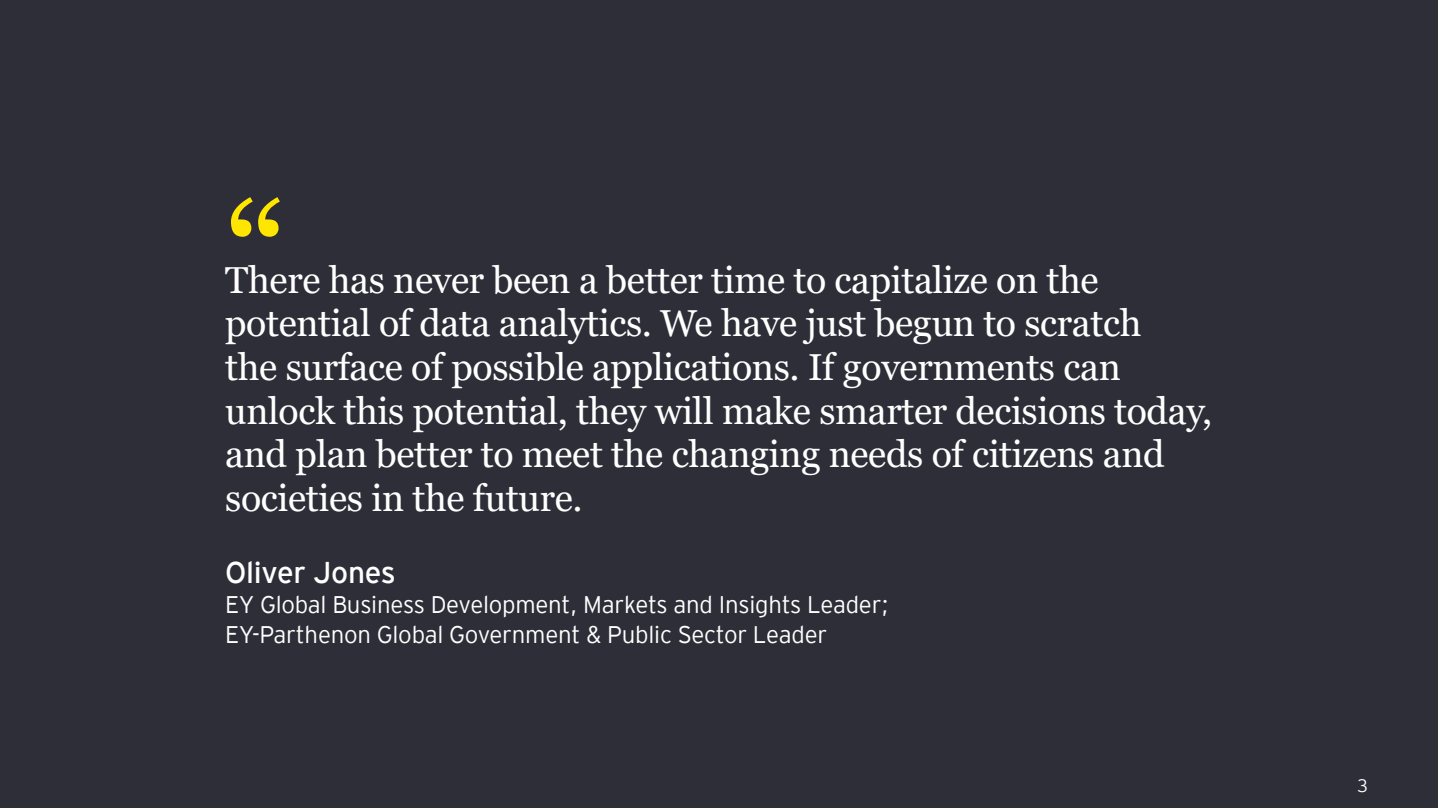
<style>
.page{position:relative;width:1438px;height:808px;background:#fff}
.page>*{position:absolute;margin:0;border:0;box-sizing:border-box;transform-origin:0 0}
.t1{font:150px "Georgia Pro";color:#ffe600}
.t2{font:37.5px/43.5px "Georgia Pro";letter-spacing:-.01em;color:#fff}
.t3{font:30px "EY Interstate";letter-spacing:-.01em;color:#fff}
.t4{font:300 24px/30px "EY Interstate";letter-spacing:-.01em;color:#fff}
.t5{font:300 18px "EY Interstate";color:#fff}
</style>
<div class="page">
<div style="left:0;top:0;width:1437px;height:808px;background:#2e2e38"></div>
<h1 class="t1" style="left:225px;top:171px;width:63px">“</h1>
<p class="t2" style="left:225px;top:260px;width:988px">There has never been a better time to capitalize on the potential of data analytics. We have just begun to scratch<br>the surface of possible applications. If governments can unlock this potential, they will make smarter decisions today, and plan better to meet the changing needs of citizens and societies in the future.</p>
<p class="t3" style="left:225px;top:551px;width:172px">Oliver Jones</p>
<p class="t4" style="left:225px;top:588px;width:665px">EY Global Business Development, Markets and Insights Leader;<br>EY-Parthenon Global Government &amp; Public Sector Leader</p>
<p class="t5" style="left:1356px;top:772px;width:13px">3</p>
</div>
